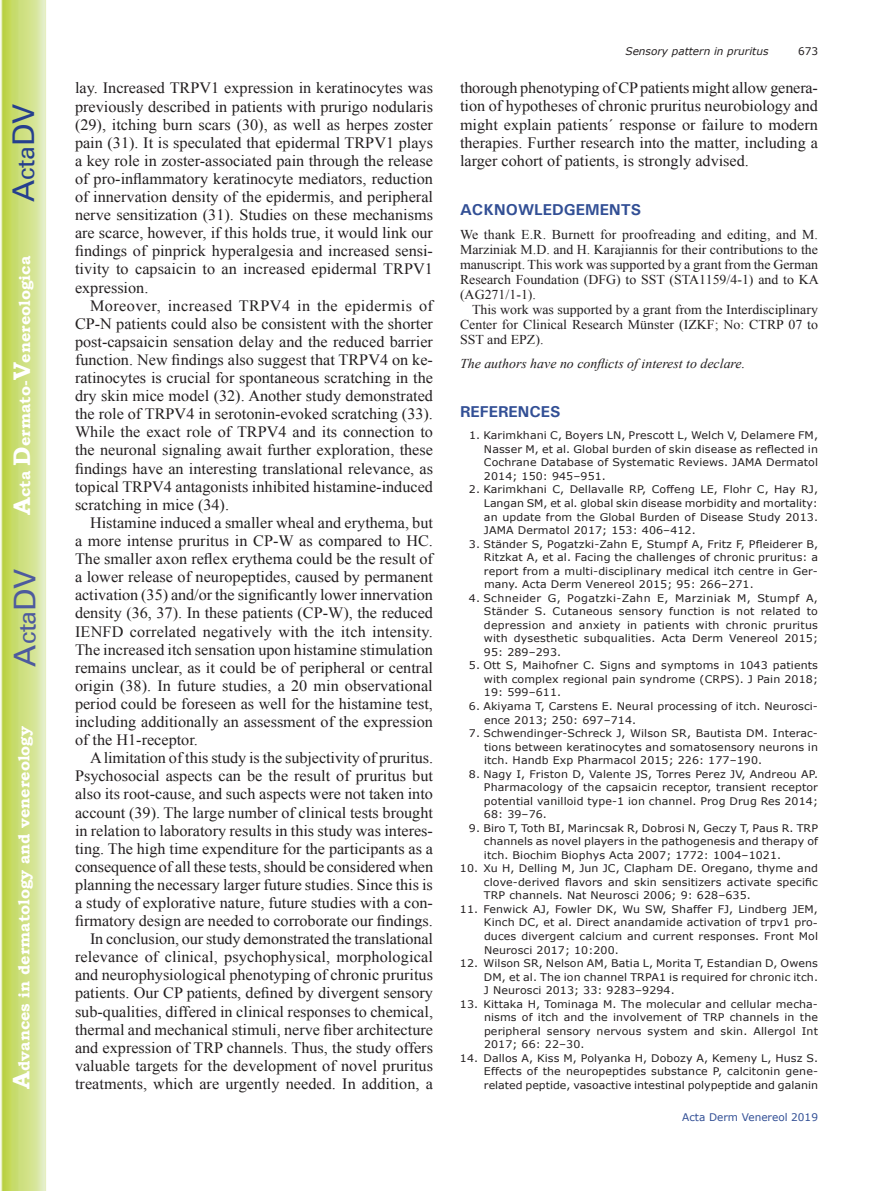
<style>
.page{position:relative;width:893px;height:1191px;background:#fff}
.page>*{position:absolute;margin:0;border:0;box-sizing:border-box;transform-origin:0 0}
.t1{font:30px "Univers";color:#4d5a9e}
.t2{font:30px "Univers";color:#253f8e}
.t3{font:15.75px/18.1px "Times New Roman";color:#231f20;text-align:justify}
.t4{font:700 15.75px "Bookman Old Style";color:#fff}
.t5{font:700 15.75px "Univers";color:#324f95}
.t6{font:13.5px/15px "Times New Roman";color:#231f20;text-align:justify}
.t7{font:italic 13.5px "Times New Roman";color:#231f20}
.t8{font:10.5px/13.5px "Verdana";letter-spacing:.01em;color:#231f20;text-align:justify;scale:1.05 1}
.t9{font:italic 10.5px "Verdana";color:#231f20}
.t10{font:10.5px "Verdana";color:#324f95}
.t11{font:10.5px "Verdana";letter-spacing:.01em;color:#231f20}
.s1{font-size:24px}
</style>
<div class="page">
<svg style="left:1px;top:0;width:45px;height:1191px;background:#cfe084"></svg>
<h1 class="t2" style="left:6px;top:202px;width:100px;rotate:-90deg">A<span class="s1">cta</span>DV</h1>
<p class="t4" style="left:15px;top:515px;width:260px;rotate:-90deg"><span class="s1">A</span>cta <span class="s1">D</span>ermato-<span class="s1">V</span>enereologica</p>
<h1 class="t1" style="left:7px;top:666px;width:100px;rotate:-90deg">A<span class="s1">cta</span>DV</h1>
<p class="t4" style="left:15px;top:1088px;width:364px;rotate:-90deg"><span class="s1">A</span>dvances in dermatology and venereology</p>
<p class="t3" style="left:75px;top:79px;width:360px">lay. Increased TRPV1 expression in keratinocytes was previously described in patients with prurigo nodularis (29), itching burn scars (30), as well as herpes zoster pain (31). It is speculated that epidermal TRPV1 plays a key role in zoster-associated pain through the release of pro-inflammatory keratinocyte mediators, reduction of innervation density of the epidermis, and peripheral nerve sensitization (31). Studies on these mechanisms are scarce, however, if this holds true, it would link our findings of pinprick hyperalgesia and increased sensi&shy;tivity to capsaicin to an increased epidermal TRPV1 expression.</p>
<p class="t3" style="left:75px;top:296px;width:360px;text-indent:15px">Moreover, increased TRPV4 in the epidermis of CP-N patients could also be consistent with the shorter post-capsaicin sensation delay and the reduced barrier function. New findings also suggest that TRPV4 on ke&shy;ratinocytes is crucial for spontaneous scratching in the dry skin mice model (32). Another study demonstrated the role of TRPV4 in serotonin-evoked scratching (33).<br>While the exact role of TRPV4 and its connection to the neuronal signaling await further exploration, these findings have an interesting translational relevance, as topical TRPV4 antagonists inhibited histamine-induced scratching in mice (34).</p>
<p class="t3" style="left:75px;top:513px;width:360px;text-indent:15px">Histamine induced a smaller wheal and erythema, but a more intense pruritus in CP-W as compared to HC.<br>The smaller axon reflex erythema could be the result of a lower release of neuropeptides, caused by permanent activation (35) and/or the significantly lower innervation density (36, 37). In these patients (CP-W), the reduced IENFD correlated negatively with the itch intensity.<br>The increased itch sensation upon histamine stimulation remains unclear, as it could be of peripheral or central origin (38). In future studies, a 20 min observational period could be foreseen as well for the histamine test, including additionally an assessment of the expression of the H1-receptor.</p>
<p class="t3" style="left:75px;top:748px;width:360px;text-align:right">A limitation of this study is the subjectivity of pruritus.<br>Psychosocial aspects can be the result of pruritus but also its root-cause, and such aspects were not taken into account (39). The large number of clinical tests brought in relation to laboratory results in this study was interes&shy;ting. The high time expenditure for the participants as a consequence of all these tests, should be considered when planning the necessary larger future studies. Since this is a study of explorative nature, future studies with a con&shy;firmatory design are needed to corroborate our findings.<br>In conclusion, our study demonstrated the translational relevance of clinical, psychophysical, morphological and neurophysiological phenotyping of chronic pruritus patients. Our CP patients, defined by divergent sensory sub-qualities, differed in clinical responses to chemical, thermal and mechanical stimuli, nerve fiber architecture and expression of TRP channels. Thus, the study offers valuable targets for the development of novel pruritus treatments, which are urgently needed. In addition, a</p>
<p class="t9" style="left:625px;top:44px;width:145px">Sensory pattern in pruritus</p>
<p class="t11" style="left:798px;top:44px;width:22px">673</p>
<p class="t3" style="left:460px;top:79px;width:360px">thorough phenotyping of CP patients might allow genera&shy;tion of hypotheses of chronic pruritus neurobiology and might explain patients´ response or failure to modern therapies. Further research into the matter, including a larger cohort of patients, is strongly advised.</p>
<p class="t5" style="left:460px;top:199px;width:183px">ACKNOWLEDGEMENTS</p>
<p class="t6" style="left:460px;top:226px;width:360px">We thank E.R. Burnett for proofreading and editing, and M.<br>Marziniak M.D. and H. Karajiannis for their contributions to the manuscript. This work was supported by a grant from the German Research Foundation (DFG) to SST (STA1159/4-1) and to KA (AG271/1-1).</p>
<p class="t6" style="left:460px;top:301px;width:359px;text-indent:12px">This work was supported by a grant from the Interdisciplinary Center for Clinical Research Münster (IZKF; No: CTRP 07 to SST and EPZ).</p>
<p class="t7" style="left:460px;top:354px;width:287px">The authors have no conflicts of interest to declare.</p>
<p class="t5" style="left:460px;top:401px;width:102px">REFERENCES</p>
<p class="t8" style="left:484px;top:429px;width:320px;text-indent:-15px">1. Karimkhani C, Boyers LN, Prescott L, Welch V, Delamere FM, Nasser M, et al. Global burden of skin disease as reflected in Cochrane Database of Systematic Reviews. JAMA Dermatol 2014; 150: 945–951.</p>
<p class="t8" style="left:484px;top:483px;width:320px;text-indent:-15px">2. Karimkhani C, Dellavalle RP, Coffeng LE, Flohr C, Hay RJ, Langan SM, et al. global skin disease morbidity and mortality: an update from the Global Burden of Disease Study 2013.<br>JAMA Dermatol 2017; 153: 406–412.</p>
<p class="t8" style="left:484px;top:537px;width:320px;text-indent:-15px">3. Ständer S, Pogatzki-Zahn E, Stumpf A, Fritz F, Pfleiderer B, Ritzkat A, et al. Facing the challenges of chronic pruritus: a report from a multi-disciplinary medical itch centre in Ger&shy;many. Acta Derm Venereol 2015; 95: 266–271.</p>
<p class="t8" style="left:484px;top:591px;width:320px;text-indent:-15px">4. Schneider G, Pogatzki-Zahn E, Marziniak M, Stumpf A, Ständer S. Cutaneous sensory function is not related to depression and anxiety in patients with chronic pruritus with dysesthetic subqualities. Acta Derm Venereol 2015; 95: 289–293.</p>
<p class="t8" style="left:484px;top:659px;width:320px;text-indent:-15px">5. Ott S, Maihofner C. Signs and symptoms in 1043 patients with complex regional pain syndrome (CRPS). J Pain 2018; 19: 599–611.</p>
<p class="t8" style="left:484px;top:699px;width:320px;text-indent:-15px">6. Akiyama T, Carstens E. Neural processing of itch. Neurosci&shy;ence 2013; 250: 697–714.</p>
<p class="t8" style="left:484px;top:726px;width:320px;text-indent:-15px">7. Schwendinger-Schreck J, Wilson SR, Bautista DM. Interac&shy;tions between keratinocytes and somatosensory neurons in itch. Handb Exp Pharmacol 2015; 226: 177–190.</p>
<p class="t8" style="left:484px;top:767px;width:320px;text-indent:-15px">8. Nagy I, Friston D, Valente JS, Torres Perez JV, Andreou AP.<br>Pharmacology of the capsaicin receptor, transient receptor potential vanilloid type-1 ion channel. Prog Drug Res 2014; 68: 39–76.</p>
<p class="t8" style="left:484px;top:821px;width:320px;text-indent:-15px">9. Biro T, Toth BI, Marincsak R, Dobrosi N, Geczy T, Paus R. TRP channels as novel players in the pathogenesis and therapy of itch. Biochim Biophys Acta 2007; 1772: 1004–1021.</p>
<p class="t8" style="left:484px;top:862px;width:320px;text-indent:-24px">10. Xu H, Delling M, Jun JC, Clapham DE. Oregano, thyme and clove-derived flavors and skin sensitizers activate specific TRP channels. Nat Neurosci 2006; 9: 628–635.</p>
<p class="t8" style="left:484px;top:902px;width:320px;text-indent:-24px">11. Fenwick AJ, Fowler DK, Wu SW, Shaffer FJ, Lindberg JEM, Kinch DC, et al. Direct anandamide activation of trpv1 pro&shy;duces divergent calcium and current responses. Front Mol Neurosci 2017; 10:200.</p>
<p class="t8" style="left:484px;top:956px;width:320px;text-indent:-24px">12. Wilson SR, Nelson AM, Batia L, Morita T, Estandian D, Owens DM, et al. The ion channel TRPA1 is required for chronic itch.<br>J Neurosci 2013; 33: 9283–9294.</p>
<p class="t8" style="left:484px;top:997px;width:320px;text-indent:-24px">13. Kittaka H, Tominaga M. The molecular and cellular mecha&shy;nisms of itch and the involvement of TRP channels in the peripheral sensory nervous system and skin. Allergol Int 2017; 66: 22–30.</p>
<p class="t8" style="left:484px;top:1051px;width:320px;text-indent:-24px">14. Dallos A, Kiss M, Polyanka H, Dobozy A, Kemeny L, Husz S.<br>Effects of the neuropeptides substance P, calcitonin gene&shy;related peptide, vasoactive intestinal polypeptide and galanin</p>
<p class="t10" style="left:682px;top:1110px;width:137px">Acta Derm Venereol 2019</p>
</div>
